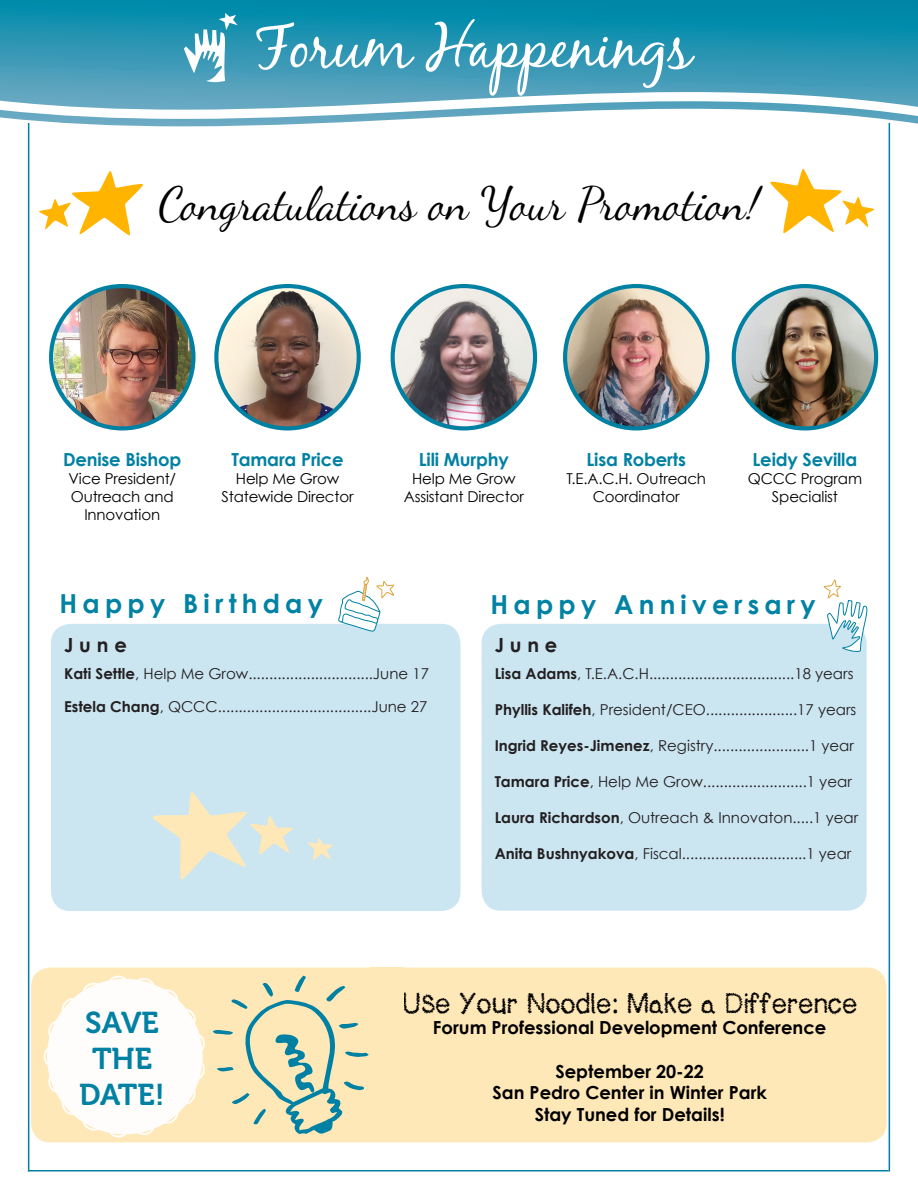
<style>
.page{position:relative;width:918px;height:1188px;background:#fff}
.page>*{position:absolute;margin:0;border:0;box-sizing:border-box;transform-origin:0 0}
.t1{font:60px "Black Jack";color:#fff}
.t2{font:46.5px "Dancing Script OT";letter-spacing:-.01em;color:#000}
.t3{font:30px "Museo 700";color:#0081a3}
.t4{font:28.5px "KB Noodle Monster";color:#000}
.t5{font:700 26.25px "Century Gothic";letter-spacing:.2em;color:#0082a4}
.t6{font:700 19.5px "Century Gothic";letter-spacing:.3em;color:#231f20}
.t7{font:700 18px "Century Gothic";color:#000}
.t8{font:700 18px "Century Gothic";letter-spacing:-.01em;color:#0081a3}
.t9{font:15px "Century Gothic";color:#231f20}
.t10{font:15px/18px "Century Gothic";letter-spacing:-.01em;color:#000;text-align:center}
.s1{font-weight:700}
</style>
<div class="page">
<div style="left:51px;top:624px;width:410px;height:287px;background:#cbe5f1;border-radius:19px"></div>
<svg style="left:338px;top:576px;width:57px;height:56px"></svg>
<div style="left:482px;top:624px;width:385px;height:287px;background:#cbe5f1;border-radius:19px"></div>
<div style="left:31px;top:968px;width:855px;height:174px;background:#ffe8b7;border-radius:19px"></div>
<svg style="left:44px;top:975px;width:161px;height:163px"></svg>
<div style="left:371px;top:967px;width:33px;height:175px;background:#ffe8b7"></div>
<svg style="left:152px;top:792px;width:141px;height:88px"></svg>
<svg style="left:308px;top:837px;width:25px;height:24px"></svg>
<svg style="left:823px;top:579px;width:45px;height:74px"></svg>
<img style="left:734px;top:286px;width:142px;height:142px;border-radius:71px">
<div style="left:732px;top:284px;width:146px;height:146px;border:4px solid #0081a3;border-radius:50%"></div>
<img style="left:54px;top:286px;width:139px;height:142px">
<div style="left:49px;top:284px;width:147px;height:146px;border:4px solid #0081a3;border-radius:50%"></div>
<img style="left:567px;top:286px;width:140px;height:142px">
<div style="left:563px;top:284px;width:147px;height:146px;border:4px solid #0081a3;border-radius:50%"></div>
<img style="left:216px;top:286px;width:143px;height:142px;border-radius:71px">
<div style="left:214px;top:284px;width:147px;height:146px;border:4px solid #0081a3;border-radius:50%"></div>
<svg style="left:770px;top:168px;width:105px;height:66px"></svg>
<svg style="left:39px;top:171px;width:104px;height:65px"></svg>
<img style="left:393px;top:286px;width:142px;height:142px;border-radius:71px">
<div style="left:391px;top:284px;width:146px;height:146px;border:4px solid #0081a3;border-radius:50%"></div>
<svg style="left:213px;top:976px;width:156px;height:158px"></svg>
<svg style="left:0;top:113px;width:918px;height:13px"></svg>
<img style="left:0;top:0;width:918px;height:113px">
<hr style="left:28px;top:123px;width:1px;height:1048px;background:#007ea5">
<hr style="left:889px;top:123px;width:1px;height:1048px;background:#007ea5">
<hr style="left:28px;top:1170px;width:861px;height:2px;background:#007ea5">
<svg style="left:184px;top:13px;width:54px;height:71px"></svg>
<p class="t1" style="left:254px;top:10px;width:439px">Forum Happenings</p>
<p class="t2" style="left:159px;top:176px;width:605px">Congratulations on Your Promotion!</p>
<p class="t8" style="left:63px;top:448px;width:120px">Denise Bishop</p>
<p class="t10" style="left:68px;top:470px;width:109px">Vice President/</p>
<p class="t10" style="left:71px;top:488px;width:104px">Outreach and</p>
<p class="t10" style="left:84px;top:506px;width:77px">Innovation</p>
<p class="t8" style="left:231px;top:448px;width:114px">Tamara Price</p>
<p class="t10" style="left:236px;top:470px;width:105px">Help Me Grow</p>
<p class="t10" style="left:221px;top:488px;width:134px">Statewide Director</p>
<p class="t5" style="left:60px;top:587px;width:265px">Happy Birthday</p>
<p class="t6" style="left:64px;top:633px;width:64px">June</p>
<p class="t8" style="left:419px;top:448px;width:91px">Lili Murphy</p>
<p class="t10" style="left:404px;top:470px;width:122px">Help Me Grow<br>Assistant Director</p>
<p class="t8" style="left:587px;top:448px;width:101px">Lisa Roberts</p>
<p class="t10" style="left:566px;top:470px;width:141px">T.E.A.C.H. Outreach</p>
<p class="t10" style="left:593px;top:488px;width:88px">Coordinator</p>
<p class="t8" style="left:753px;top:448px;width:106px">Leidy Sevilla</p>
<p class="t10" style="left:748px;top:470px;width:116px">QCCC Program</p>
<p class="t10" style="left:772px;top:488px;width:67px">Specialist</p>
<p class="t5" style="left:490px;top:588px;width:327px">Happy Anniversary</p>
<p class="t6" style="left:495px;top:633px;width:64px">June</p>
<p class="t9" style="left:64px;top:664px;width:366px"><span class="s1">Kati Settle</span>, Help Me Grow..............................June 17</p>
<p class="t9" style="left:64px;top:697px;width:365px"><span class="s1">Estela Chang</span>, QCCC.....................................June 27</p>
<p class="t9" style="left:495px;top:664px;width:360px"><span class="s1">Lisa Adams</span>, T.E.A.C.H...................................18 years</p>
<p class="t9" style="left:495px;top:700px;width:363px"><span class="s1">Phyllis Kalifeh</span>, President/CEO......................17 years</p>
<p class="t9" style="left:495px;top:736px;width:361px"><span class="s1">Ingrid Reyes-Jimenez</span>, Registry.......................1 year</p>
<p class="t9" style="left:495px;top:772px;width:359px"><span class="s1">Tamara Price</span>, Help Me Grow.........................1 year</p>
<p class="t9" style="left:495px;top:808px;width:365px"><span class="s1">Laura Richardson</span>, Outreach &amp; Innovaton.....1 year</p>
<p class="t9" style="left:495px;top:844px;width:358px"><span class="s1">Anita Bushnyakova</span>, Fiscal..............................1 year</p>
<p class="t3" style="left:85px;top:1005px;width:75px">SAVE</p>
<p class="t3" style="left:92px;top:1041px;width:62px">THE</p>
<p class="t3" style="left:79px;top:1077px;width:87px">DATE!</p>
<p class="t4" style="left:402px;top:990px;width:457px">Use Your Noodle: Make a Difference</p>
<p class="t7" style="left:433px;top:1017px;width:395px">Forum Professional Development Conference</p>
<p class="t7" style="left:555px;top:1060px;width:150px">September 20-22</p>
<p class="t7" style="left:493px;top:1081px;width:276px">San Pedro Center in Winter Park</p>
<p class="t7" style="left:535px;top:1103px;width:192px">Stay Tuned for Details!</p>
</div>
